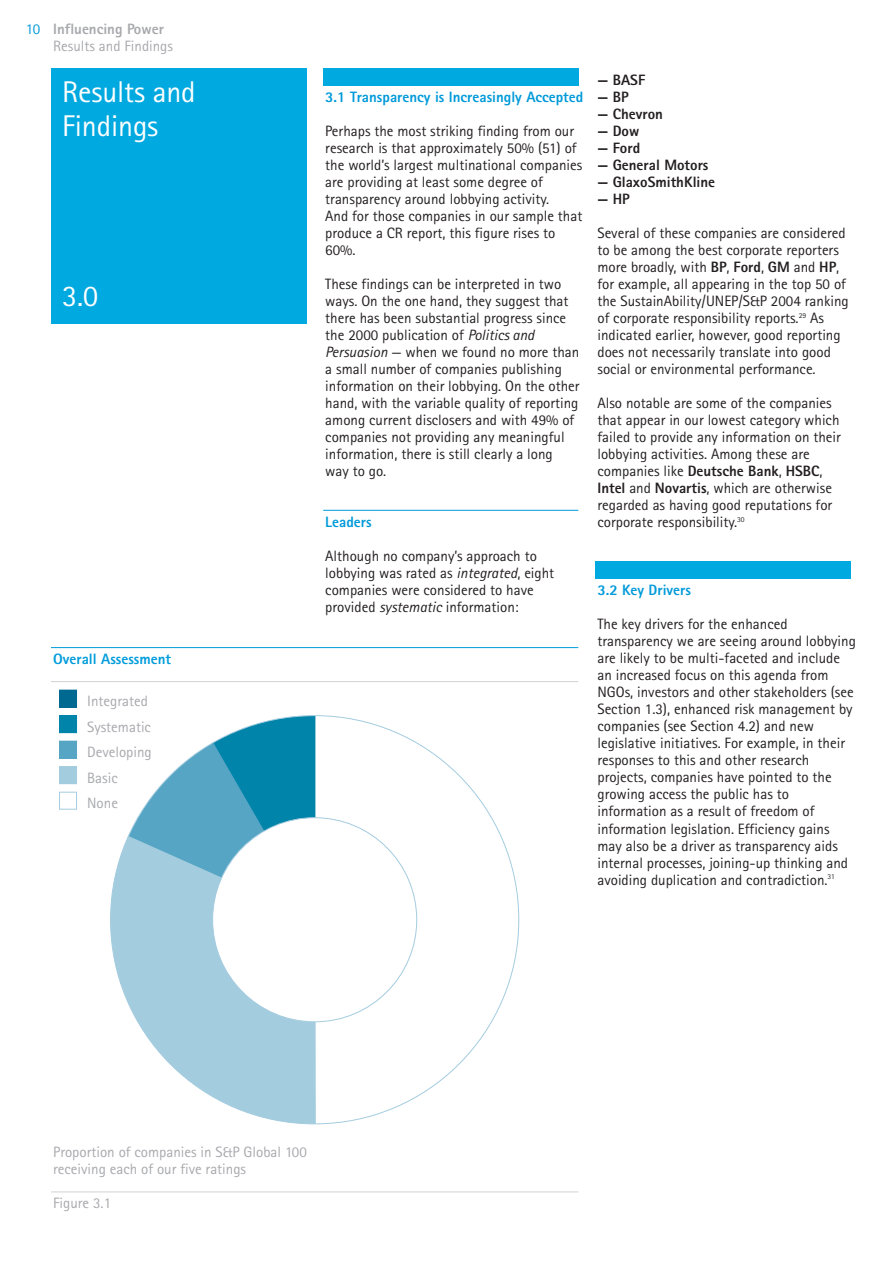
<style>
.page{position:relative;width:893px;height:1263px;background:#fff}
.page>*{position:absolute;margin:0;border:0;box-sizing:border-box;transform-origin:0 0}
.t1{font:30px/34px "Rotis Sans Serif";letter-spacing:-.005em;color:#fff}
.t2{font:15px/17px "Rotis Sans Serif";color:#231f20}
.t3{font:15px/17px "Rotis Sans Serif";color:#a8a9ad}
.t4{font:800 15px "Rotis Sans Serif";color:#231f20}
.t5{font:800 15px "Rotis Sans Serif";color:#009ad9}
.t6{font:800 15px "Rotis Sans Serif";color:#009cdb}
.s1{color:#009ad9}
.s2{font-weight:800}
.s3{font-style:italic}
</style>
<div class="page">
<div style="left:51px;top:68px;width:255px;height:255px;background:#00a9e0"></div>
<hr style="left:51px;top:681px;width:527px;height:1px;background:#d1d2d4">
<hr style="left:51px;top:1191px;width:527px;height:1px;background:#d1d2d4">
<hr style="left:51px;top:647px;width:527px;height:1px;background:#009cdb">
<div style="left:59px;top:792px;width:18px;height:18px;border:1px solid #a4ccdf"></div>
<div style="left:60px;top:767px;width:17px;height:17px;background:#a4ccdf"></div>
<div style="left:59px;top:766px;width:18px;height:18px;border:1px solid #a4ccdf"></div>
<div style="left:60px;top:741px;width:17px;height:17px;background:#56a5c4"></div>
<div style="left:59px;top:741px;width:18px;height:17px;border:1px solid #56a5c4"></div>
<div style="left:60px;top:716px;width:17px;height:17px;background:#0184aa"></div>
<div style="left:59px;top:715px;width:18px;height:18px;border:1px solid #0184aa"></div>
<div style="left:60px;top:690px;width:17px;height:17px;background:#006991"></div>
<div style="left:59px;top:690px;width:18px;height:17px;border:1px solid #006991"></div>
<svg style="left:111px;top:716px;width:232px;height:408px"></svg>
<div style="left:213px;top:818px;width:204px;height:204px;background:#fff;border-radius:50%"></div>
<div style="left:323px;top:68px;width:255px;height:17px;background:#00a9e0"></div>
<div style="left:595px;top:561px;width:255px;height:17px;background:#00a9e0"></div>
<hr style="left:323px;top:510px;width:255px;height:1px;background:#009ad9">
<p class="t3" style="left:53px;top:22px;width:121px;text-indent:-27px"><span class="s1">10</span> <span class="s2">Influencing Power<br></span>Results and Findings</p>
<h1 class="t1" style="left:62px;top:78px;width:135px">Results and<br>Findings</h1>
<h1 class="t1" style="left:62px;top:282px;width:37px">3.0</h1>
<p class="t6" style="left:53px;top:653px;width:120px">Overall Assessment</p>
<p class="t3" style="left:87px;top:694px;width:62px">Integrated</p>
<p class="t3" style="left:87px;top:720px;width:65px">Systematic</p>
<p class="t3" style="left:87px;top:745px;width:66px">Developing</p>
<p class="t3" style="left:87px;top:766px;width:32px;line-height:25.5px">Basic<br>None</p>
<p class="t5" style="left:325px;top:92px;width:259px">3.1 Transparency is Increasingly Accepted</p>
<p class="t2" style="left:325px;top:124px;width:259px">Perhaps the most striking finding from our research is that approximately 50% (51) of the world’s largest multinational companies are providing at least some degree of transparency around lobbying activity.<br>And for those companies in our sample that produce a CR report, this figure rises to 60%.</p>
<p class="t2" style="left:325px;top:277px;width:256px">These findings can be interpreted in two ways. On the one hand, they suggest that there has been substantial progress since the 2000 publication of <span class="s3">Politics and Persuasion</span> — when we found no more than a small number of companies publishing information on their lobbying. On the other hand, with the variable quality of reporting among current disclosers and with 49% of companies not providing any meaningful information, there is still clearly a long way to go.</p>
<p class="t5" style="left:325px;top:517px;width:48px">Leaders</p>
<p class="t2" style="left:325px;top:549px;width:230px">Although no company’s approach to lobbying was rated as <span class="s3">integrated</span>, eight companies were considered to have provided <span class="s3">systematic</span> information:</p>
<p class="t4" style="left:597px;top:75px;width:49px">— BASF</p>
<p class="t4" style="left:597px;top:92px;width:33px">— BP</p>
<p class="t4" style="left:597px;top:109px;width:67px">— Chevron</p>
<p class="t4" style="left:597px;top:126px;width:43px">— Dow</p>
<p class="t4" style="left:597px;top:143px;width:44px">— Ford</p>
<p class="t4" style="left:597px;top:160px;width:113px">— General Motors</p>
<p class="t4" style="left:597px;top:177px;width:119px">— GlaxoSmithKline</p>
<p class="t4" style="left:597px;top:194px;width:34px">— HP</p>
<p class="t2" style="left:597px;top:226px;width:253px">Several of these companies are considered to be among the best corporate reporters more broadly, with <span class="s2">BP</span>, <span class="s2">Ford</span>, <span class="s2">GM</span> and <span class="s2">HP</span>, for example, all appearing in the top 50 of the SustainAbility/UNEP/S&amp;P 2004 ranking of corporate responsibility reports.<sup>29</sup> As indicated earlier, however, good reporting does not necessarily translate into good social or environmental performance.</p>
<p class="t2" style="left:597px;top:396px;width:245px">Also notable are some of the companies that appear in our lowest category which failed to provide any information on their lobbying activities. Among these are companies like <span class="s2">Deutsche Bank</span>, <span class="s2">HSBC</span>, <span class="s2">Intel</span> and <span class="s2">Novartis</span>, which are otherwise regarded as having good reputations for corporate responsibility.<sup>30</sup></p>
<p class="t5" style="left:597px;top:585px;width:95px">3.2 Key Drivers</p>
<p class="t2" style="left:597px;top:617px;width:260px">The key drivers for the enhanced transparency we are seeing around lobbying are likely to be multi-faceted and include an increased focus on this agenda from NGOs, investors and other stakeholders (see Section 1.3), enhanced risk management by companies (see Section 4.2) and new legislative initiatives. For example, in their responses to this and other research projects, companies have pointed to the growing access the public has to information as a result of freedom of information legislation. Efficiency gains may also be a driver as transparency aids internal processes, joining-up thinking and avoiding duplication and contradiction.<sup>31</sup></p>
<p class="t3" style="left:53px;top:1145px;width:255px">Proportion of companies in S&amp;P Global 100 receiving each of our five ratings</p>
<p class="t3" style="left:53px;top:1196px;width:60px">Figure 3.1</p>
</div>
